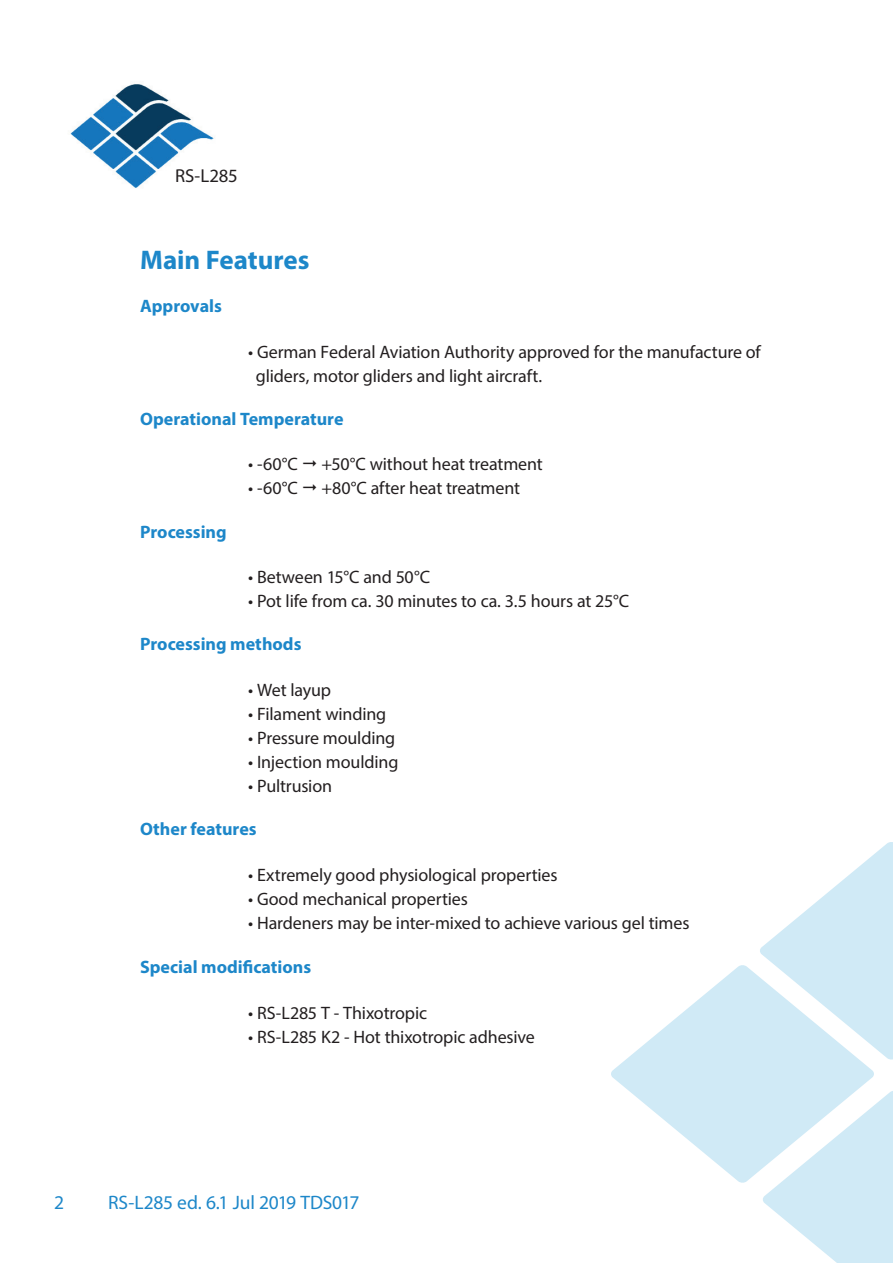
<style>
.page{position:relative;width:893px;height:1263px;background:#fff}
.page>*{position:absolute;margin:0;border:0;box-sizing:border-box;transform-origin:0 0}
.t1{font:700 27px "Myriad Pro";letter-spacing:-.005em;color:#1d87c9}
.t2{font:19.5px "Myriad Pro";letter-spacing:-.01em;color:#1d87c9}
.t3{font:18.75px "Myriad Pro";color:#231f20}
.t4{font:18px/24px "Myriad Pro";letter-spacing:-.01em;color:#231f20}
.t5{font:700 18px "Myriad Pro";color:#1d87c9}
</style>
<div class="page">
<svg style="left:760px;top:842px;width:133px;height:218px"></svg>
<svg style="left:611px;top:965px;width:264px;height:218px;fill:#d0eaf6"></svg>
<svg style="left:762px;top:1090px;width:131px;height:173px"></svg>
<img style="left:70px;top:84px;width:145px;height:104px">
<p class="t3" style="left:175px;top:164px;width:64px">RS-L285</p>
<h1 class="t1" style="left:140px;top:242px;width:171px">Main Features</h1>
<p class="t5" style="left:140px;top:294px;width:83px">Approvals</p>
<p class="t4" style="left:256px;top:339px;width:507px;text-indent:-8px">• German Federal Aviation Authority approved for the manufacture of gliders, motor gliders and light aircraft.</p>
<p class="t5" style="left:140px;top:407px;width:205px">Operational Temperature</p>
<p class="t4" style="left:248px;top:452px;width:51px">• -60°C</p>
<p class="t4" style="left:322px;top:452px;width:223px">+50°C without heat treatment</p>
<p class="t4" style="left:248px;top:476px;width:51px">• -60°C</p>
<p class="t4" style="left:322px;top:476px;width:200px">+80°C after heat treatment</p>
<p class="t5" style="left:140px;top:520px;width:88px">Processing</p>
<p class="t4" style="left:248px;top:565px;width:183px">• Between 15°C and 50°C</p>
<p class="t4" style="left:248px;top:589px;width:383px">• Pot life from ca. 30 minutes to ca. 3.5 hours at 25°C</p>
<p class="t5" style="left:140px;top:633px;width:163px">Processing methods</p>
<p class="t4" style="left:248px;top:678px;width:85px">• Wet layup</p>
<p class="t4" style="left:248px;top:702px;width:140px">• Filament winding</p>
<p class="t4" style="left:248px;top:726px;width:149px">• Pressure moulding</p>
<p class="t4" style="left:248px;top:750px;width:152px">• Injection moulding</p>
<p class="t4" style="left:248px;top:774px;width:85px">• Pultrusion</p>
<p class="t5" style="left:140px;top:817px;width:118px">Other features</p>
<p class="t4" style="left:248px;top:862px;width:311px">• Extremely good physiological properties</p>
<p class="t4" style="left:248px;top:886px;width:221px">• Good mechanical properties</p>
<p class="t4" style="left:248px;top:910px;width:443px">• Hardeners may be inter-mixed to achieve various gel times</p>
<p class="t5" style="left:140px;top:955px;width:172px">Special modifications</p>
<p class="t4" style="left:248px;top:1000px;width:180px">• RS-L285 T - Thixotropic</p>
<p class="t4" style="left:248px;top:1024px;width:288px">• RS-L285 K2 - Hot thixotropic adhesive</p>
<p class="t2" style="left:54px;top:1190px;width:12px">2</p>
<p class="t2" style="left:108px;top:1190px;width:253px">RS-L285 ed. 6.1 Jul 2019 TDS017</p>
</div>
